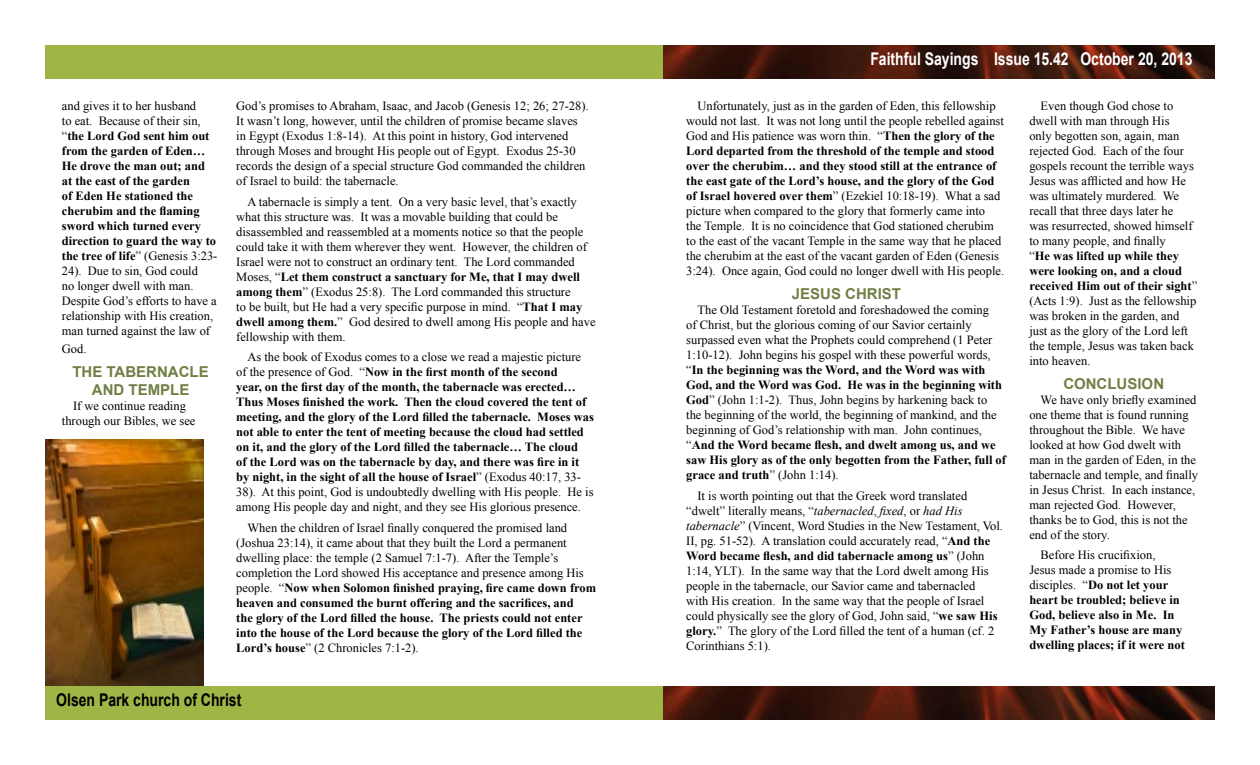
<style>
.page{position:relative;width:1260px;height:765px;background:#fff}
.page>*{position:absolute;margin:0;border:0;box-sizing:border-box;transform-origin:0 0}
.t1{font:700 17.5px "Arial";color:#fff;scale:.8 1}
.t2{font:700 17.5px "Arial";color:#000;scale:.8 1}
.t3{font:700 15px/18px "Arial";color:#717f45;text-align:center}
.t4{font:12.5px/15px "Times New Roman";color:#000}
.t5{font:700 12.5px/15px "Times New Roman";color:#000}
.s1{font-weight:700}
.s2{font-weight:400}
.s3{font-style:italic}
</style>
<div class="page">
<img style="left:45px;top:439px;width:159px;height:247px">
<div style="left:45px;top:45px;width:630px;height:34px;background:#9fb546"></div>
<div style="left:45px;top:686px;width:630px;height:34px;background:#9fb546"></div>
<img style="left:664px;top:686px;width:551px;height:34px">
<img style="left:664px;top:45px;width:551px;height:34px">
<p class="t4" style="left:62px;top:98px;width:157px">and gives it to her husband<br>to eat. Because of their sin, “<span class="s1">the Lord God sent him out from the garden of Eden…<br>He drove the man out; and at the east of the garden<br>of Eden He stationed the cherubim and the flaming sword which turned every direction to guard the way to the tree of life</span>” (Genesis 3:23-<br>24). Due to sin, God could<br>no longer dwell with man.<br>Despite God’s efforts to have a relationship with His creation, man turned against the law of</p>
<p class="t4" style="left:62px;top:341px;width:26px">God.</p>
<p class="t3" style="left:72px;top:363px;width:138px">THE TABERNACLE<br>AND TEMPLE</p>
<p class="t4" style="left:62px;top:398px;width:135px;text-align:center">If we continue reading through our Bibles, we see</p>
<p class="t4" style="left:236px;top:98px;width:354px">God’s promises to Abraham, Isaac, and Jacob (Genesis 12; 26; 27-28).<br>It wasn’t long, however, until the children of promise became slaves in Egypt (Exodus 1:8-14). At this point in history, God intervened through Moses and brought His people out of Egypt. Exodus 25-30 records the design of a special structure God commanded the children of Israel to build: the tabernacle.</p>
<p class="t4" style="left:236px;top:194px;width:361px;text-indent:11px">A tabernacle is simply a tent. On a very basic level, that’s exactly what this structure was. It was a movable building that could be disassembled and reassembled at a moments notice so that the people could take it with them wherever they went. However, the children of Israel were not to construct an ordinary tent. The Lord commanded Moses, “<span class="s1">Let them construct a sanctuary for Me, that I may dwell among them</span>” (Exodus 25:8). The Lord commanded this structure<br>to be built, but He had a very specific purpose in mind. “<span class="s1">That I may dwell among them.</span>” God desired to dwell among His people and have fellowship with them.</p>
<p class="t5" style="left:236px;top:349px;width:359px;text-indent:11px"><span class="s2">As the book of Exodus comes to a close we read a majestic picture of the presence of God. “</span>Now in the first month of the second<br>year, on the first day of the month, the tabernacle was erected… Thus Moses finished the work. Then the cloud covered the tent of meeting, and the glory of the Lord filled the tabernacle. Moses was not able to enter the tent of meeting because the cloud had settled on it, and the glory of the Lord filled the tabernacle… The cloud<br>of the Lord was on the tabernacle by day, and there was fire in it by night, in the sight of all the house of Israel<span class="s2">” (Exodus 40:17, 33- 38). At this point, God is undoubtedly dwelling with His people. He is among His people day and night, and they see His glorious presence.</span></p>
<p class="t4" style="left:236px;top:520px;width:361px;text-indent:11px">When the children of Israel finally conquered the promised land (Joshua 23:14), it came about that they built the Lord a permanent dwelling place: the temple (2 Samuel 7:1-7). After the Temple’s completion the Lord showed His acceptance and presence among His people. “<span class="s1">Now when Solomon finished praying, fire came down from heaven and consumed the burnt offering and the sacrifices, and<br>the glory of the Lord filled the house. The priests could not enter into the house of the Lord because the glory of the Lord filled the Lord’s house</span>” (2 Chronicles 7:1-2).</p>
<h1 class="t2" style="left:56px;top:688px;width:233px">Olsen Park church of Christ</h1>
<h1 class="t1" style="left:870px;top:47px;width:404px">Faithful Sayings Issue 15.42 October 20, 2013</h1>
<p class="t4" style="left:686px;top:98px;width:320px;text-indent:11px">Unfortunately, just as in the garden of Eden, this fellowship would not last. It was not long until the people rebelled against God and His patience was worn thin. “<span class="s1">Then the glory of the Lord departed from the threshold of the temple and stood over the cherubim… and they stood still at the entrance of the east gate of the Lord’s house, and the glory of the God of Israel hovered over them</span>” (Ezekiel 10:18-19). What a sad picture when compared to the glory that formerly came into<br>the Temple. It is no coincidence that God stationed cherubim to the east of the vacant Temple in the same way that he placed the cherubim at the east of the vacant garden of Eden (Genesis 3:24). Once again, God could no longer dwell with His people.</p>
<p class="t3" style="left:792px;top:285px;width:111px">JESUS CHRIST</p>
<p class="t4" style="left:686px;top:302px;width:321px;text-indent:11px">The Old Testament foretold and foreshadowed the coming<br>of Christ, but the glorious coming of our Savior certainly surpassed even what the Prophets could comprehend (1 Peter 1:10-12). John begins his gospel with these powerful words, “<span class="s1">In the beginning was the Word, and the Word was with God, and the Word was God. He was in the beginning with God</span>” (John 1:1-2). Thus, John begins by harkening back to<br>the beginning of the world, the beginning of mankind, and the beginning of God’s relationship with man. John continues, “<span class="s1">And the Word became flesh, and dwelt among us, and we saw His glory as of the only begotten from the Father, full of grace and truth</span>” (John 1:14).</p>
<p class="t4" style="left:686px;top:488px;width:318px;text-indent:11px">It is worth pointing out that the Greek word translated “dwelt” literally means, “<span class="s3">tabernacled</span>, <span class="s3">fixed</span>, or <span class="s3">had His tabernacle</span>” (Vincent, Word Studies in the New Testament, Vol.<br>II, pg. 51-52). A translation could accurately read, “<span class="s1">And the Word became flesh, and did tabernacle among us</span>” (John 1:14, YLT). In the same way that the Lord dwelt among His people in the tabernacle, our Savior came and tabernacled<br>with His creation. In the same way that the people of Israel could physically see the glory of God, John said, “<span class="s1">we saw His glory.</span>” The glory of the Lord filled the tent of a human (cf. 2<br>Corinthians 5:1).</p>
<p class="t4" style="left:1029px;top:98px;width:169px;text-indent:11px">Even though God chose to dwell with man through His<br>only begotten son, again, man rejected God. Each of the four gospels recount the terrible ways<br>Jesus was afflicted and how He was ultimately murdered. We recall that three days later he<br>was resurrected, showed himself to many people, and finally<br>“<span class="s1">He was lifted up while they were looking on, and a cloud received Him out of their sight</span>” (Acts 1:9). Just as the fellowship was broken in the garden, and just as the glory of the Lord left the temple, Jesus was taken back into heaven.</p>
<p class="t3" style="left:1063px;top:375px;width:102px">CONCLUSION</p>
<p class="t4" style="left:1029px;top:392px;width:170px;text-indent:11px">We have only briefly examined one theme that is found running throughout the Bible. We have looked at how God dwelt with man in the garden of Eden, in the tabernacle and temple, and finally in Jesus Christ. In each instance, man rejected God. However, thanks be to God, this is not the end of the story.</p>
<p class="t5" style="left:1029px;top:547px;width:157px;text-indent:11px"><span class="s2">Before His crucifixion,<br>Jesus made a promise to His disciples. “</span>Do not let your heart be troubled; believe in<br>God, believe also in Me. In<br>My Father’s house are many dwelling places; if it were not</p>
</div>
